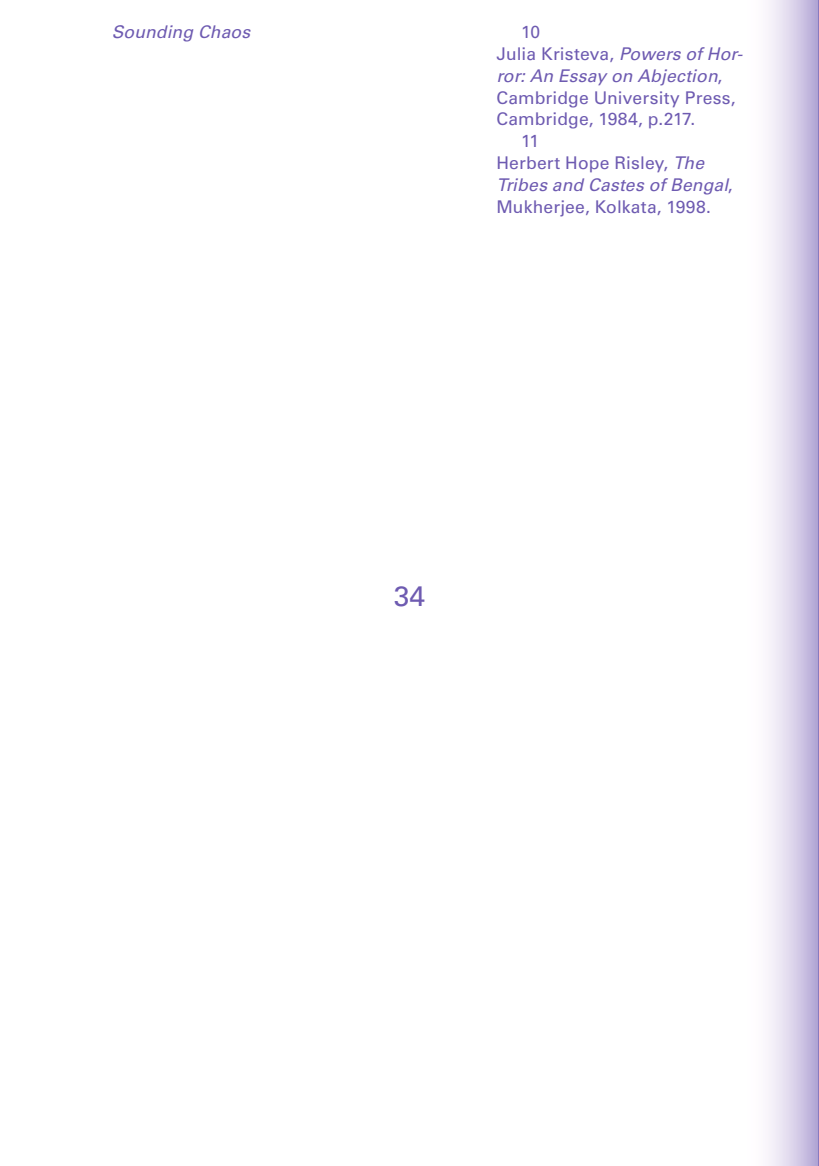
<style>
.page{position:relative;width:819px;height:1166px;background:#fff}
.page>*{position:absolute;margin:0;border:0;box-sizing:border-box;transform-origin:0 0}
.t1{font:28px "Univers LT";color:#6e5bb1}
.t2{font:17.5px "Univers LT";letter-spacing:.005em;color:#6e5bb1}
.t3{font:italic 17.5px "Univers LT";letter-spacing:.005em;color:#6e5bb1}
.s1{font-style:italic}
.s2{font-style:normal}
</style>
<div class="page">
<svg style="left:768px;top:0;width:51px;height:1166px;background:#d7cfe8"></svg>
<p class="t3" style="left:112px;top:21px;width:140px">Sounding Chaos</p>
<p class="t2" style="left:521px;top:21px;width:20px">10</p>
<p class="t2" style="left:496px;top:43px;width:248px">Julia Kristeva, <span class="s1">Powers of Hor-</span></p>
<p class="t3" style="left:496px;top:65px;width:227px">ror: An Essay on Abjection<span class="s2">,</span></p>
<p class="t2" style="left:496px;top:87px;width:241px">Cambridge University Press,</p>
<p class="t2" style="left:496px;top:109px;width:201px">Cambridge, 1984, p.217.</p>
<p class="t2" style="left:521px;top:131px;width:20px">11</p>
<p class="t2" style="left:496px;top:153px;width:209px">Herbert Hope Risley, <span class="s1">The</span></p>
<p class="t3" style="left:496px;top:174px;width:238px">Tribes and Castes of Bengal<span class="s2">,</span></p>
<p class="t2" style="left:496px;top:196px;width:216px">Mukherjee, Kolkata, 1998.</p>
<h1 class="t1" style="left:394px;top:579px;width:33px">34</h1>
</div>
